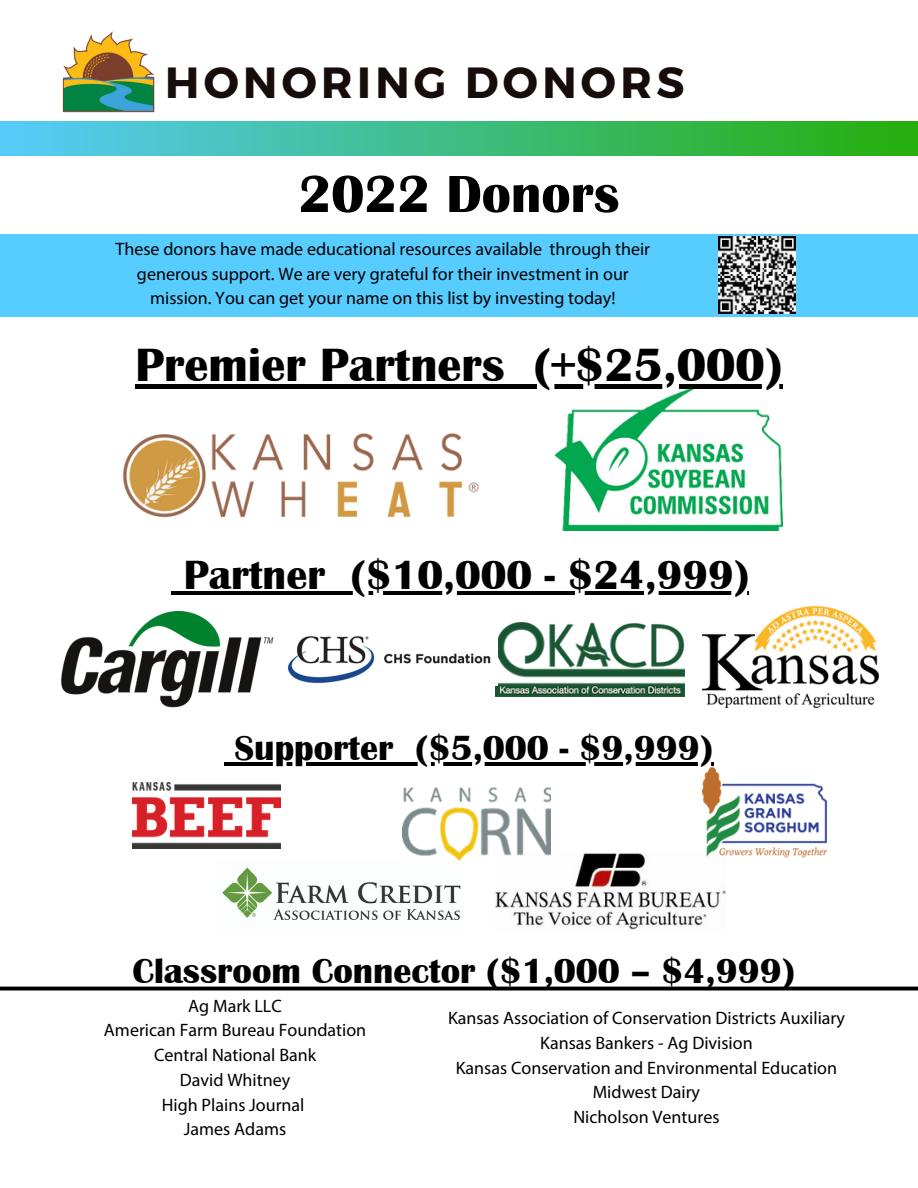
<style>
.page{position:relative;width:918px;height:1188px;background:#fff}
.page>*{position:absolute;margin:0;border:0;box-sizing:border-box;transform-origin:0 0}
.t1{font:700 54px "Britannic";color:#000}
.t2{font:700 48px "Britannic";color:#000}
.t3{font:700 43.65px "Montserrat";letter-spacing:.1em;color:#160d0a}
.t4{font:700 42px "Britannic";color:#000}
.t5{font:700 36px "Britannic";color:#000}
.t6{font:18px/24.8px "Myriad Pro";color:#000;text-align:center}
</style>
<div class="page">
<img style="left:703px;top:606px;width:175px;height:102px">
<img style="left:555px;top:383px;width:227px;height:148px">
<img style="left:122px;top:433px;width:357px;height:85px">
<img style="left:61px;top:612px;width:213px;height:95px">
<img style="left:496px;top:622px;width:189px;height:75px">
<img style="left:222px;top:867px;width:239px;height:53px">
<img style="left:496px;top:853px;width:229px;height:77px">
<div style="left:0;top:234px;width:918px;height:83px;background:#57ccff"></div>
<img style="left:402px;top:787px;width:149px;height:74px">
<svg style="left:0;top:987px;width:918px;height:4px"></svg>
<img style="left:132px;top:782px;width:149px;height:67px">
<img style="left:703px;top:764px;width:124px;height:102px">
<img style="left:288px;top:633px;width:209px;height:53px">
<img style="left:62px;top:31px;width:93px;height:82px">
<div style="left:0;top:121px;width:918px;height:34px;background:linear-gradient(to right,#56cbfb,#26ae0a)"></div>
<img style="left:719px;top:237px;width:76px;height:76px">
<hr style="left:135px;top:384px;width:370px;height:4px;background:#000">
<hr style="left:505px;top:384px;width:29px;height:4px;background:#000">
<svg style="left:534px;top:384px;width:249px;height:4px"></svg>
<hr style="left:171px;top:591px;width:13px;height:4px;background:#000">
<hr style="left:184px;top:591px;width:141px;height:4px;background:#000">
<hr style="left:325px;top:591px;width:25px;height:4px;background:#000">
<svg style="left:350px;top:591px;width:399px;height:4px;fill:#000"></svg>
<hr style="left:224px;top:762px;width:11px;height:4px;background:#000">
<svg style="left:235px;top:762px;width:159px;height:4px"></svg>
<hr style="left:394px;top:762px;width:21px;height:4px;background:#000">
<svg style="left:415px;top:762px;width:298px;height:4px"></svg>
<h3 class="t3" style="left:165px;top:55px;width:521px">HONORING DONORS</h3>
<h1 class="t1" style="left:298px;top:167px;width:323px">2022 Donors</h1>
<p class="t6" style="left:116px;top:238px;width:536px">These donors have made educational resources available through their generous support. We are very grateful for their investment in our mission. You can get your name on this list by investing today!</p>
<h2 class="t2" style="left:135px;top:341px;width:649px">Premier Partners (+$25,000)</h2>
<h3 class="t4" style="left:184px;top:554px;width:567px">Partner ($10,000 - $24,999)</h3>
<h3 class="t5" style="left:235px;top:730px;width:480px">Supporter ($5,000 - $9,999)</h3>
<h3 class="t5" style="left:132px;top:953px;width:664px">Classroom Connector ($1,000 – $4,999)</h3>
<p class="t6" style="left:104px;top:995px;width:264px">Ag Mark LLC<br>American Farm Bureau Foundation<br>Central National Bank<br>David Whitney<br>High Plains Journal<br>James Adams</p>
<p class="t6" style="left:448px;top:1007px;width:398px">Kansas Association of Conservation Districts Auxiliary Kansas Bankers - Ag Division<br>Kansas Conservation and Environmental Education Midwest Dairy<br>Nicholson Ventures</p>
</div>
